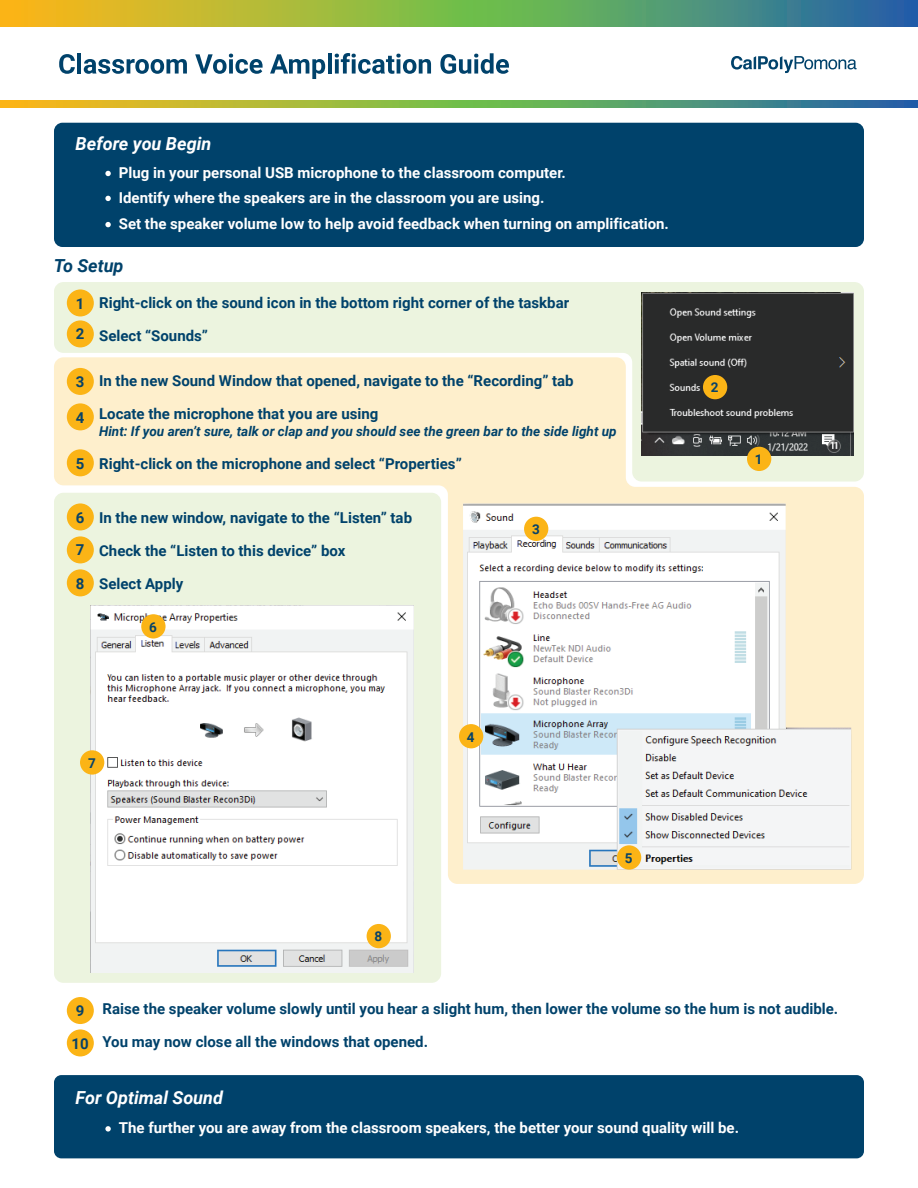
<style>
.page{position:relative;width:918px;height:1188px;background:#fff}
.page>*{position:absolute;margin:0;border:0;box-sizing:border-box;transform-origin:0 0}
.t1{font:italic 700 18px "Roboto";color:#fff}
.t2{font:italic 700 18px "Roboto";color:#00426b}
.t3{font:700 15px "Roboto";color:#00426b}
.t4{font:700 15px/25.5px "Roboto";color:#fff}
.t5{font:700 15px "Roboto";color:#074268}
.t6{font:italic 700 13.5px "Roboto";color:#00426b}
.t7{font:700 13.5px "Roboto";color:#074268}
</style>
<div class="page">
<div style="left:54px;top:282px;width:810px;height:75px;background:#ecf4df"></div>
<svg style="left:54px;top:357px;width:810px;height:527px;background:#fcefd0"></svg>
<div style="left:54px;top:493px;width:387px;height:490px;background:#ecf4df;border-radius:9px"></div>
<div style="left:54px;top:123px;width:810px;height:124px;background:#00426b;border-radius:8px"></div>
<svg style="left:105px;top:171px;width:6px;height:5px"></svg>
<div style="left:54px;top:1075px;width:810px;height:83px;background:#00426b;border-radius:7px"></div>
<svg style="left:105px;top:1126px;width:6px;height:6px"></svg>
<svg style="left:105px;top:196px;width:6px;height:5px"></svg>
<svg style="left:105px;top:222px;width:6px;height:5px"></svg>
<div style="left:67px;top:289px;width:27px;height:27px;background:#fbb416;border-radius:50%"></div>
<div style="left:67px;top:368px;width:27px;height:27px;background:#fbb416;border-radius:50%"></div>
<div style="left:67px;top:449px;width:27px;height:27px;background:#fbb416;border-radius:50%"></div>
<img style="left:463px;top:503px;width:388px;height:367px">
<div style="left:524px;top:517px;width:24px;height:24px;background:#fbb416;border-radius:50%"></div>
<div style="left:617px;top:845px;width:24px;height:25px;background:#fbb416;border-radius:50%"></div>
<div style="left:459px;top:724px;width:24px;height:24px;background:#fbb416;border-radius:50%"></div>
<div style="left:67px;top:403px;width:27px;height:27px;background:#fbb416;border-radius:50%"></div>
<img style="left:642px;top:293px;width:212px;height:162px">
<div style="left:747px;top:447px;width:24px;height:24px;background:#fbb416;border-radius:50%"></div>
<div style="left:703px;top:375px;width:24px;height:24px;background:#fbb416;border-radius:50%"></div>
<div style="left:67px;top:320px;width:27px;height:27px;background:#fbb416;border-radius:50%"></div>
<div style="left:67px;top:503px;width:27px;height:27px;background:#fbb416;border-radius:50%"></div>
<div style="left:67px;top:569px;width:27px;height:27px;background:#fbb416;border-radius:50%"></div>
<div style="left:67px;top:1029px;width:27px;height:27px;background:#fbb416;border-radius:50%"></div>
<div style="left:67px;top:997px;width:27px;height:27px;background:#fbb416;border-radius:50%"></div>
<div style="left:67px;top:536px;width:27px;height:27px;background:#fbb416;border-radius:50%"></div>
<img style="left:90px;top:605px;width:323px;height:367px">
<div style="left:141px;top:614px;width:25px;height:25px;background:#fbb416;border-radius:50%"></div>
<div style="left:80px;top:750px;width:24px;height:25px;background:#fbb416;border-radius:50%"></div>
<div style="left:367px;top:924px;width:24px;height:24px;background:#fbb416;border-radius:50%"></div>
<svg style="left:0;top:0;width:918px;height:108px;background:#81a55b"></svg>
<div style="left:0;top:27px;width:918px;height:72px;background:#fff"></div>
<svg style="left:54px;top:53px;width:505px;height:77px"></svg>
<svg style="left:731px;top:56px;width:126px;height:17px"></svg>
<p class="t1" style="left:76px;top:131px;width:137px">Before you Begin</p>
<p class="t4" style="left:119px;top:159px;width:552px">Plug in your personal USB microphone to the classroom computer.<br>Identify where the speakers are in the classroom you are using.<br>Set the speaker volume low to help avoid feedback when turning on amplification.</p>
<p class="t2" style="left:54px;top:253px;width:71px">To Setup</p>
<p class="t5" style="left:76px;top:293px;width:10px">1</p>
<p class="t5" style="left:76px;top:323px;width:10px">2</p>
<p class="t5" style="left:76px;top:372px;width:10px">3</p>
<p class="t5" style="left:76px;top:407px;width:10px">4</p>
<p class="t5" style="left:76px;top:453px;width:10px">5</p>
<p class="t5" style="left:76px;top:507px;width:10px">6</p>
<p class="t5" style="left:76px;top:539px;width:10px">7</p>
<p class="t5" style="left:76px;top:573px;width:10px">8</p>
<p class="t3" style="left:99px;top:292px;width:472px">Right-click on the sound icon in the bottom right corner of the taskbar</p>
<p class="t3" style="left:99px;top:325px;width:110px">Select “Sounds”</p>
<p class="t3" style="left:99px;top:370px;width:476px">In the new Sound Window that opened, navigate to the “Recording” tab</p>
<p class="t3" style="left:99px;top:403px;width:281px">Locate the microphone that you are using</p>
<p class="t6" style="left:99px;top:422px;width:519px">Hint: If you aren’t sure, talk or clap and you should see the green bar to the side light up</p>
<p class="t3" style="left:99px;top:453px;width:364px">Right-click on the microphone and select “Properties”</p>
<p class="t3" style="left:99px;top:507px;width:315px">In the new window, navigate to the “Listen” tab</p>
<p class="t3" style="left:99px;top:540px;width:248px">Check the “Listen to this device” box</p>
<p class="t3" style="left:99px;top:573px;width:86px">Select Apply</p>
<p class="t7" style="left:532px;top:520px;width:9px">3</p>
<p class="t7" style="left:149px;top:617px;width:9px">6</p>
<p class="t7" style="left:88px;top:754px;width:9px">7</p>
<p class="t7" style="left:375px;top:927px;width:9px">8</p>
<p class="t7" style="left:467px;top:727px;width:9px">4</p>
<p class="t7" style="left:625px;top:849px;width:9px">5</p>
<p class="t7" style="left:711px;top:378px;width:9px">2</p>
<p class="t7" style="left:755px;top:450px;width:9px">1</p>
<p class="t5" style="left:76px;top:1001px;width:10px">9</p>
<p class="t5" style="left:71px;top:1033px;width:19px">10</p>
<p class="t3" style="left:103px;top:999px;width:737px">Raise the speaker volume slowly until you hear a slight hum, then lower the volume so the hum is not audible.</p>
<p class="t3" style="left:103px;top:1032px;width:327px">You may now close all the windows that opened.</p>
<p class="t1" style="left:76px;top:1085px;width:149px">For Optimal Sound</p>
<p class="t4" style="left:119px;top:1115px;width:622px">The further you are away from the classroom speakers, the better your sound quality will be.</p>
</div>
